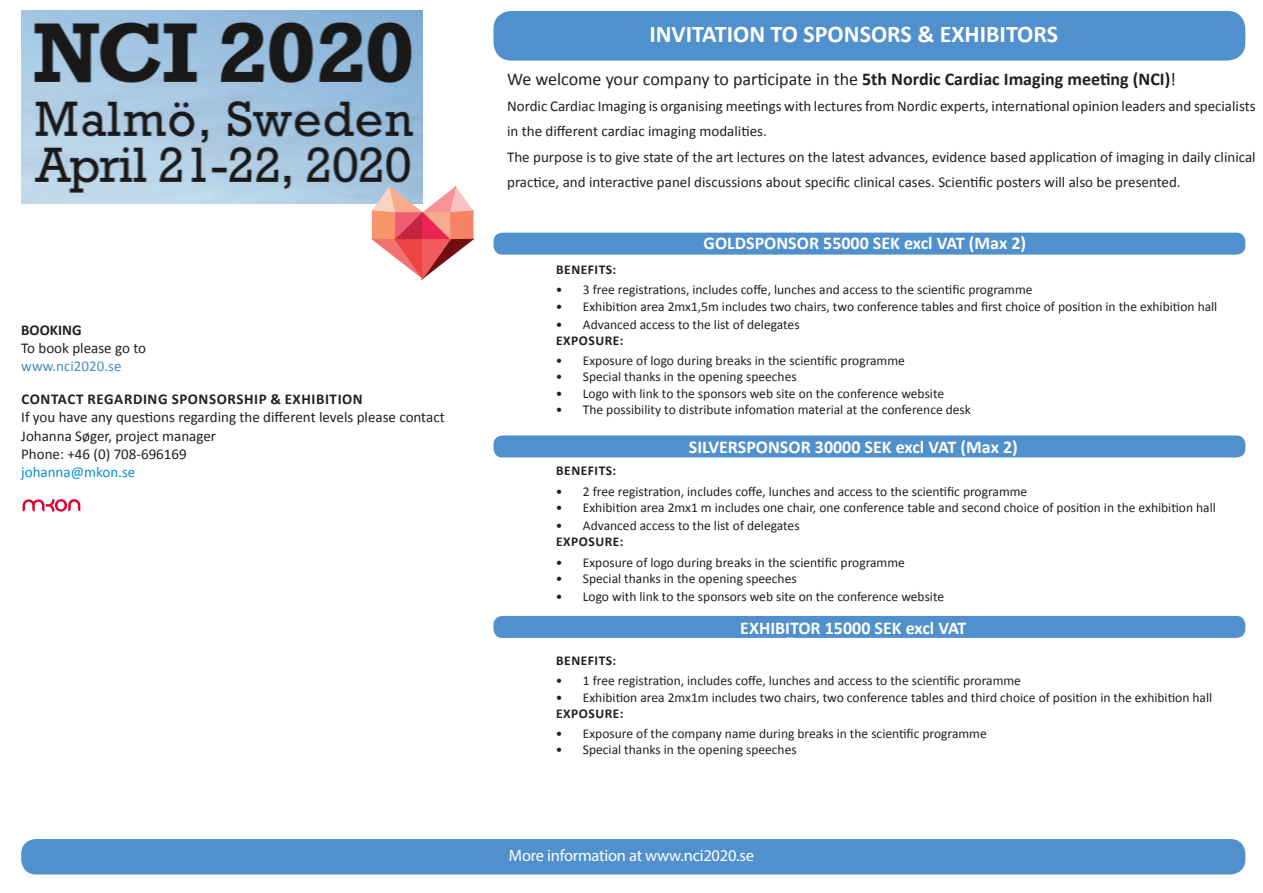
<style>
.page{position:relative;width:1263px;height:893px;background:#fff}
.page>*{position:absolute;margin:0;border:0;box-sizing:border-box;transform-origin:0 0}
.t1{font:700 24px "Calibri";color:#fff}
.t2{font:700 18px "Calibri";color:#fff}
.t3{font:18px "Calibri";color:#231f20}
.t4{font:16.5px "Myriad Pro";letter-spacing:-.015em;color:#fff}
.t5{font:15px/25.5px "Calibri";color:#231f20}
.t6{font:700 15px "Calibri";letter-spacing:.04em;color:#231f20}
.t7{font:15px "Calibri";color:#0091d6}
.t8{font:15px "Calibri";color:#4d8bbe}
.t9{font:700 15px "Calibri";color:#231f20}
.t10{font:13.5px "Calibri";color:#231f20}
.t11{font:700 13.5px "Calibri";letter-spacing:.04em;color:#231f20}
.s1{font-weight:700}
</style>
<div class="page">
<div style="left:493px;top:616px;width:752px;height:22px;background:#5090cc;border-radius:9px"></div>
<div style="left:493px;top:435px;width:752px;height:22px;background:#5090cc;border-radius:9px"></div>
<div style="left:493px;top:11px;width:752px;height:50px;background:#5090cc;border-radius:18px"></div>
<div style="left:21px;top:839px;width:1224px;height:35px;background:#5090cc;border-radius:15px"></div>
<svg style="left:23px;top:499px;width:57px;height:13px"></svg>
<div style="left:493px;top:233px;width:752px;height:22px;background:#5090cc;border-radius:9px"></div>
<img style="left:21px;top:11px;width:402px;height:193px">
<svg style="left:372px;top:187px;width:101px;height:92px"></svg>
<p class="t9" style="left:21px;top:320px;width:62px">BOOKING</p>
<p class="t5" style="left:21px;top:335px;width:126px">To book please go to</p>
<p class="t8" style="left:21px;top:356px;width:102px">www.nci2020.se</p>
<p class="t6" style="left:22px;top:389px;width:343px">CONTACT REGARDING SPONSORSHIP &amp; EXHIBITION</p>
<p class="t5" style="left:21px;top:404px;width:425px">If you have any questions regarding the different levels please contact</p>
<p class="t5" style="left:21px;top:422px;width:196px">Johanna Søger, project manager</p>
<p class="t5" style="left:21px;top:440px;width:167px">Phone: +46 (0) 708-696169</p>
<p class="t7" style="left:21px;top:461px;width:116px">johanna@mkon.se</p>
<p class="t1" style="left:649px;top:17px;width:410px">INVITATION TO SPONSORS &amp; EXHIBITORS</p>
<p class="t3" style="left:507px;top:67px;width:670px">We welcome your company to participate in the <span class="s1">5th Nordic Cardiac Imaging meeting (NCI)</span>!</p>
<p class="t5" style="left:507px;top:93px;width:750px">Nordic Cardiac Imaging is organising meetings with lectures from Nordic experts, international opinion leaders and specialists in the different cardiac imaging modalities.</p>
<p class="t5" style="left:507px;top:144px;width:750px">The purpose is to give state of the art lectures on the latest advances, evidence based application of imaging in daily clinical practice, and interactive panel discussions about specific clinical cases. Scientific posters will also be presented.</p>
<p class="t2" style="left:704px;top:230px;width:324px">GOLDSPONSOR 55000 SEK excl VAT (Max 2)</p>
<p class="t11" style="left:556px;top:260px;width:62px">BENEFITS:</p>
<p class="t10" style="left:556px;top:281px;width:478px">• 3 free registrations, includes coffe, lunches and access to the scientific programme</p>
<p class="t10" style="left:556px;top:297px;width:663px">• Exhibition area 2mx1,5m includes two chairs, two conference tables and first choice of position in the exhibition hall</p>
<p class="t10" style="left:556px;top:315px;width:245px">• Advanced access to the list of delegates</p>
<p class="t11" style="left:556px;top:331px;width:69px">EXPOSURE:</p>
<p class="t10" style="left:556px;top:351px;width:350px">• Exposure of logo during breaks in the scientific programme</p>
<p class="t10" style="left:556px;top:368px;width:242px">• Special thanks in the opening speeches</p>
<p class="t10" style="left:556px;top:384px;width:390px">• Logo with link to the sponsors web site on the conference website</p>
<p class="t10" style="left:556px;top:400px;width:417px">• The possibility to distribute infomation material at the conference desk</p>
<p class="t2" style="left:689px;top:435px;width:330px">SILVERSPONSOR 30000 SEK excl VAT (Max 2)</p>
<p class="t11" style="left:556px;top:461px;width:62px">BENEFITS:</p>
<p class="t10" style="left:556px;top:482px;width:473px">• 2 free registration, includes coffe, lunches and access to the scientific programme</p>
<p class="t10" style="left:556px;top:498px;width:661px">• Exhibition area 2mx1 m includes one chair, one conference table and second choice of position in the exhibition hall</p>
<p class="t10" style="left:556px;top:516px;width:245px">• Advanced access to the list of delegates</p>
<p class="t11" style="left:556px;top:532px;width:69px">EXPOSURE:</p>
<p class="t10" style="left:556px;top:553px;width:350px">• Exposure of logo during breaks in the scientific programme</p>
<p class="t10" style="left:556px;top:569px;width:242px">• Special thanks in the opening speeches</p>
<p class="t10" style="left:556px;top:587px;width:390px">• Logo with link to the sponsors web site on the conference website</p>
<p class="t2" style="left:740px;top:615px;width:228px">EXHIBITOR 15000 SEK excl VAT</p>
<p class="t11" style="left:556px;top:651px;width:62px">BENEFITS:</p>
<p class="t10" style="left:556px;top:671px;width:467px">• 1 free registration, includes coffe, lunches and access to the scientific proramme</p>
<p class="t10" style="left:556px;top:688px;width:658px">• Exhibition area 2mx1m includes two chairs, two conference tables and third choice of position in the exhibition hall</p>
<p class="t11" style="left:556px;top:704px;width:69px">EXPOSURE:</p>
<p class="t10" style="left:556px;top:724px;width:432px">• Exposure of the company name during breaks in the scientific programme</p>
<p class="t10" style="left:556px;top:741px;width:242px">• Special thanks in the opening speeches</p>
<p class="t4" style="left:509px;top:846px;width:247px">More information at www.nci2020.se</p>
</div>
